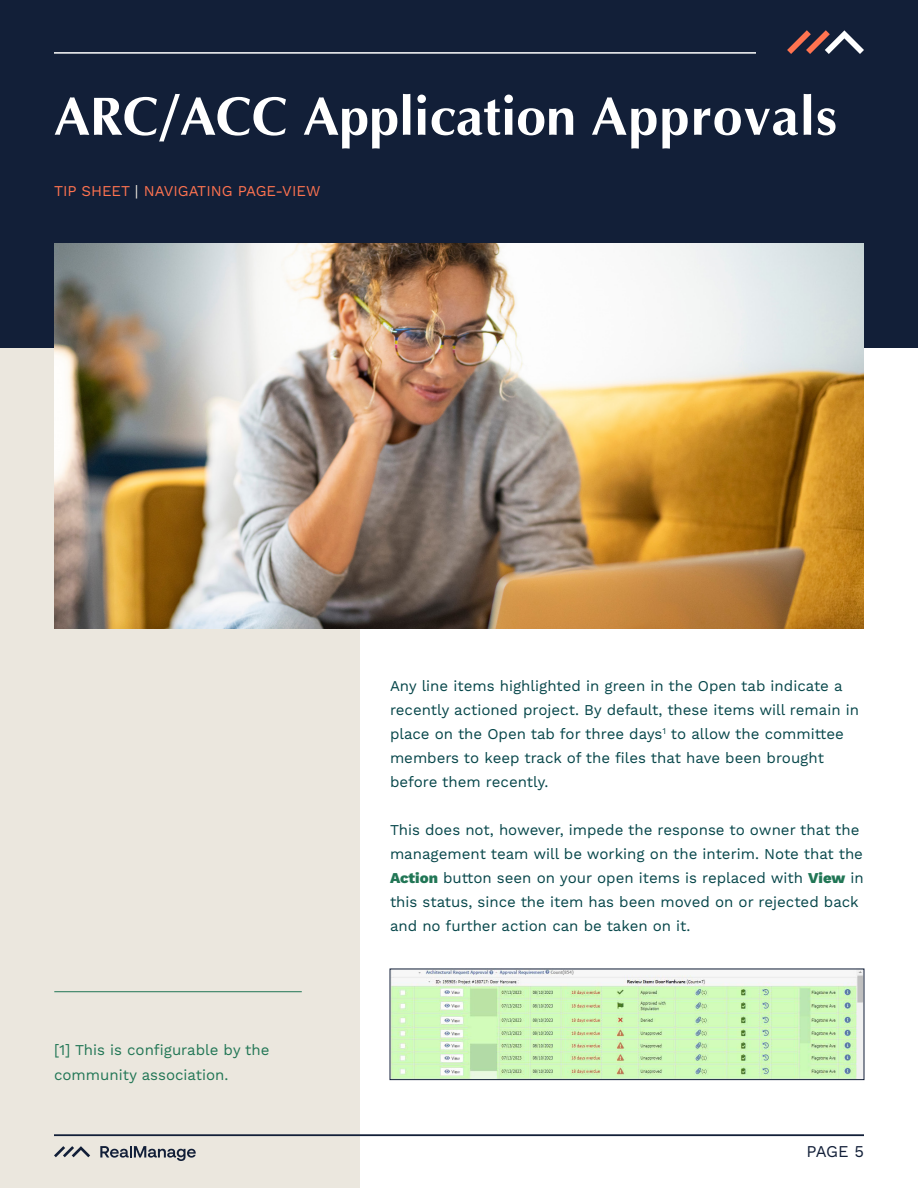
<style>
.page{position:relative;width:918px;height:1188px;background:#fff}
.page>*{position:absolute;margin:0;border:0;box-sizing:border-box;transform-origin:0 0}
.Chapter_Title{font:700 54px "Optima";color:#fff}
.t1{font:16.5px "Work Sans";color:#121f38}
.Bulk{font:15px/24px "Work Sans";color:#054549}
.Bulk-2{font:15px/25.5px "Work Sans";color:#217655}
.Bulk-3{font:15px "Work Sans";color:#ff7350}
.s1{color:#ebe7de}
.s2{font-weight:800;color:#217655}
</style>
<div class="page">
<div style="left:0;top:0;width:360px;height:1188px;background:#ebe7de"></div>
<div style="left:0;top:0;width:918px;height:348px;background:#121f38"></div>
<hr style="left:54px;top:52px;width:702px;height:2px;background:#fff">
<svg style="left:787px;top:30px;width:77px;height:24px"></svg>
<svg style="left:54px;top:1146px;width:36px;height:11px"></svg>
<svg style="left:100px;top:1146px;width:96px;height:15px"></svg>
<hr style="left:54px;top:1135px;width:810px;height:1px;background:#121f38">
<hr style="left:54px;top:991px;width:248px;height:1px;background:#217655">
<img style="left:392px;top:971px;width:470px;height:107px">
<div style="left:390px;top:969px;width:474px;height:111px;border:1px solid #121f38"></div>
<img style="left:54px;top:243px;width:810px;height:385px">
<p class="Chapter_Title" style="left:54px;top:87px;width:784px">ARC/ACC Application Approvals</p>
<p class="Bulk-3" style="left:54px;top:182px;width:268px">TIP SHEET <span class="s1">|</span> NAVIGATING PAGE-VIEW</p>
<p class="Bulk-2" style="left:54px;top:1037px;width:217px">[1] This is configurable by the community association.</p>
<p class="Bulk" style="left:390px;top:674px;width:471px">Any line items highlighted in green in the Open tab indicate a recently actioned project. By default, these items will remain in place on the Open tab for three days<sup>1</sup> to allow the committee members to keep track of the files that have been brought before them recently.</p>
<p class="Bulk" style="left:390px;top:818px;width:475px">This does not, however, impede the response to owner that the management team will be working on the interim. Note that the <span class="s2">Action</span> button seen on your open items is replaced with <span class="s2">View</span> in this status, since the item has been moved on or rejected back and no further action can be taken on it.</p>
<p class="t1" style="left:806px;top:1142px;width:59px">PAGE 5</p>
</div>
